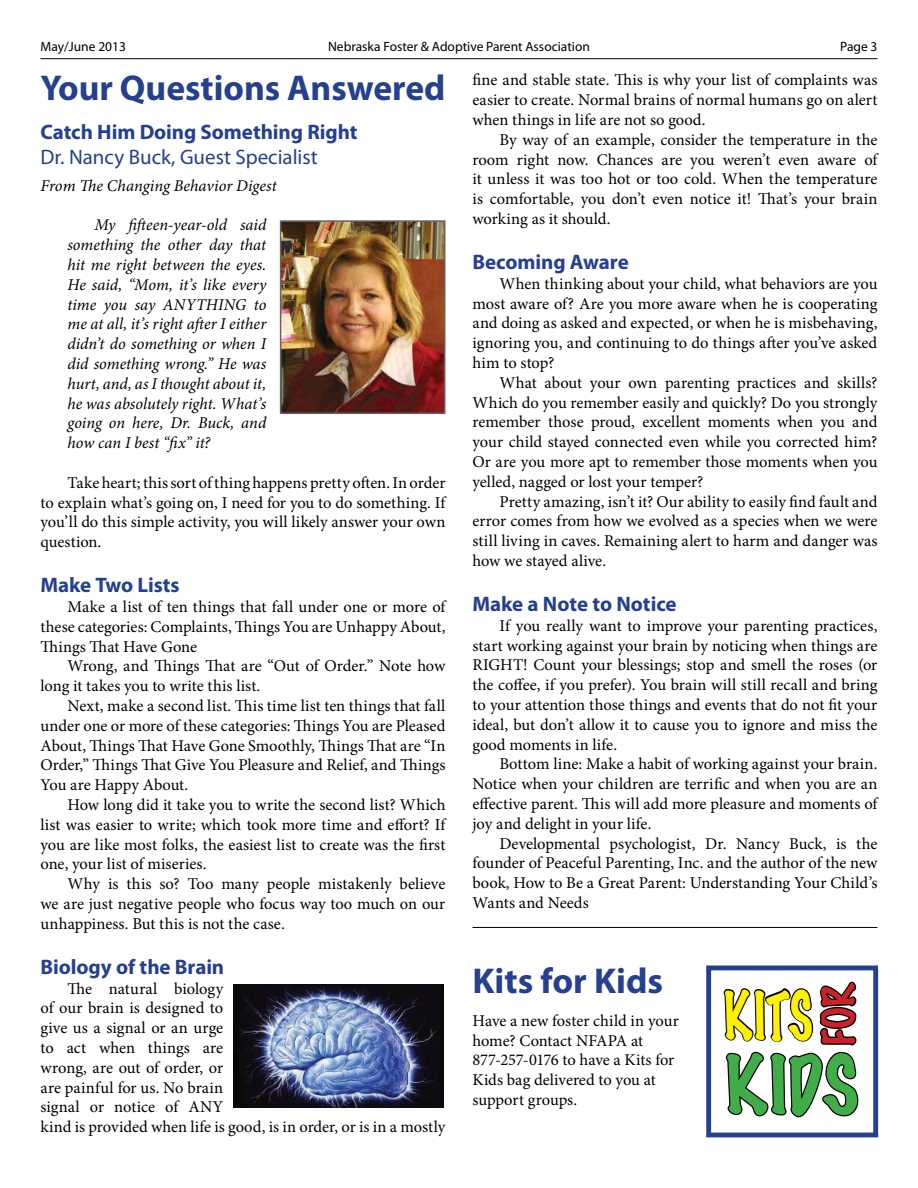
<style>
.page{position:relative;width:918px;height:1188px;background:#fff}
.page>*{position:absolute;margin:0;border:0;box-sizing:border-box;transform-origin:0 0}
.t1{font:100 72.9px "Marker Felt";color:#41ad49}
.t2{font:100 59.85px "Marker Felt";color:#fff200;scale:.83 1}
.t3{font:100 40.5px "Marker Felt";color:#cb2128}
.t4{font:700 36px "Myriad Pro";color:#25408f}
.t5{font:700 21px "Myriad Pro";letter-spacing:-.005em;color:#25408f}
.t6{font:21px "Myriad Pro";color:#25408f}
.t7{font:16.5px/19.8px "Minion Pro";letter-spacing:-.005em;color:#000;text-align:justify}
.t8{font:italic 16.5px/19.8px "Minion Pro";color:#000;text-align:justify}
.t9{font:13.5px "Myriad Pro";color:#000}
</style>
<div class="page">
<hr style="left:40px;top:58px;width:838px;height:1px;background:#000">
<hr style="left:472px;top:927px;width:406px;height:1px;background:#000">
<img style="left:233px;top:984px;width:210px;height:124px">
<img style="left:283px;top:223px;width:160px;height:188px">
<div style="left:280px;top:220px;width:166px;height:194px;border:2px solid #646464"></div>
<svg style="left:704px;top:926px;width:175px;height:212px"></svg>
<p class="t9" style="left:40px;top:38px;width:87px">May/June 2013</p>
<p class="t9" style="left:328px;top:38px;width:263px">Nebraska Foster &amp; Adoptive Parent Association</p>
<p class="t9" style="left:840px;top:38px;width:39px">Page 3</p>
<h3 class="t4" style="left:40px;top:65px;width:406px">Your Questions Answered</h3>
<p class="t5" style="left:40px;top:118px;width:318px">Catch Him Doing Something Right</p>
<p class="t6" style="left:40px;top:144px;width:279px">Dr. Nancy Buck, Guest Specialist</p>
<p class="t8" style="left:40px;top:176px;width:238px">From The Changing Behavior Digest</p>
<p class="t8" style="left:68px;top:215px;width:200px;text-indent:27px">My fifteen-year-old said something the other day that hit me right between the eyes.<br>He said, “Mom, it’s like every time you say ANYTHING to me at all, it’s right after I either didn’t do something or when I did something wrong.” He was hurt, and, as I thought about it, he was absolutely right. What’s going on here, Dr. Buck, and how can I best “fix” it?</p>
<p class="t7" style="left:40px;top:473px;width:406px;text-indent:27px">Take heart; this sort of thing happens pretty often. In order to explain what’s going on, I need for you to do something. If you’ll do this simple activity, you will likely answer your own question.</p>
<p class="t5" style="left:40px;top:572px;width:141px">Make Two Lists</p>
<p class="t7" style="left:40px;top:597px;width:406px;text-indent:27px">Make a list of ten things that fall under one or more of these categories: Complaints, Things You are Unhappy About, Things That Have Gone</p>
<p class="t7" style="left:40px;top:656px;width:406px;text-indent:27px">Wrong, and Things That are “Out of Order.” Note how long it takes you to write this list.</p>
<p class="t7" style="left:40px;top:696px;width:406px;text-indent:27px">Next, make a second list. This time list ten things that fall under one or more of these categories: Things You are Pleased About, Things That Have Gone Smoothly, Things That are “In Order,” Things That Give You Pleasure and Relief, and Things You are Happy About.</p>
<p class="t7" style="left:40px;top:795px;width:407px;text-indent:27px">How long did it take you to write the second list? Which list was easier to write; which took more time and effort? If you are like most folks, the easiest list to create was the first one, your list of miseries.</p>
<p class="t7" style="left:40px;top:874px;width:406px;text-indent:27px">Why is this so? Too many people mistakenly believe we are just negative people who focus way too much on our unhappiness. But this is not the case.</p>
<p class="t5" style="left:40px;top:953px;width:185px">Biology of the Brain</p>
<p class="t7" style="left:40px;top:979px;width:406px;text-align:left;text-indent:27px">The natural biology<br>of our brain is designed to<br>give us a signal or an urge<br>to act when things are<br>wrong, are out of order, or<br>are painful for us. No brain<br>signal or notice of ANY<br>kind is provided when life is good, is in order, or is in a mostly</p>
<p class="t7" style="left:473px;top:70px;width:407px">fine and stable state. This is why your list of complaints was easier to create. Normal brains of normal humans go on alert when things in life are not so good.</p>
<p class="t7" style="left:473px;top:130px;width:407px;text-indent:27px">By way of an example, consider the temperature in the room right now. Chances are you weren’t even aware of it unless it was too hot or too cold. When the temperature is comfortable, you don’t even notice it! That’s your brain working as it should.</p>
<p class="t5" style="left:472px;top:248px;width:158px">Becoming Aware</p>
<p class="t7" style="left:472px;top:274px;width:407px;text-indent:27px">When thinking about your child, what behaviors are you most aware of? Are you more aware when he is cooperating and doing as asked and expected, or when he is misbehaving, ignoring you, and continuing to do things after you’ve asked him to stop?</p>
<p class="t7" style="left:472px;top:373px;width:407px;text-indent:27px">What about your own parenting practices and skills?<br>Which do you remember easily and quickly? Do you strongly remember those proud, excellent moments when you and your child stayed connected even while you corrected him?<br>Or are you more apt to remember those moments when you yelled, nagged or lost your temper?</p>
<p class="t7" style="left:472px;top:492px;width:407px;text-indent:27px">Pretty amazing, isn’t it? Our ability to easily find fault and error comes from how we evolved as a species when we were still living in caves. Remaining alert to harm and danger was how we stayed alive.</p>
<p class="t5" style="left:472px;top:590px;width:206px">Make a Note to Notice</p>
<p class="t7" style="left:472px;top:616px;width:407px;text-indent:27px">If you really want to improve your parenting practices, start working against your brain by noticing when things are RIGHT! Count your blessings; stop and smell the roses (or the coffee, if you prefer). You brain will still recall and bring to your attention those things and events that do not fit your ideal, but don’t allow it to cause you to ignore and miss the good moments in life.</p>
<p class="t7" style="left:472px;top:754px;width:407px;text-indent:27px">Bottom line: Make a habit of working against your brain.<br>Notice when your children are terrific and when you are an effective parent. This will add more pleasure and moments of joy and delight in your life.</p>
<p class="t7" style="left:472px;top:834px;width:407px;text-indent:27px">Developmental psychologist, Dr. Nancy Buck, is the founder of Peaceful Parenting, Inc. and the author of the new book, How to Be a Great Parent: Understanding Your Child’s Wants and Needs</p>
<h3 class="t4" style="left:472px;top:957px;width:192px">Kits for Kids</h3>
<p class="t7" style="left:472px;top:1011px;width:208px;text-align:left">Have a new foster child in your home? Contact NFAPA at<br>877-257-0176 to have a Kits for<br>Kids bag delivered to you at support groups.</p>
<h3 class="t3" style="left:811px;top:1046px;width:64px;rotate:-90deg">for</h3>
<h2 class="t2" style="left:724px;top:975px;width:109px">Kits</h2>
<h1 class="t1" style="left:725px;top:1036px;width:134px">Kids</h1>
</div>
